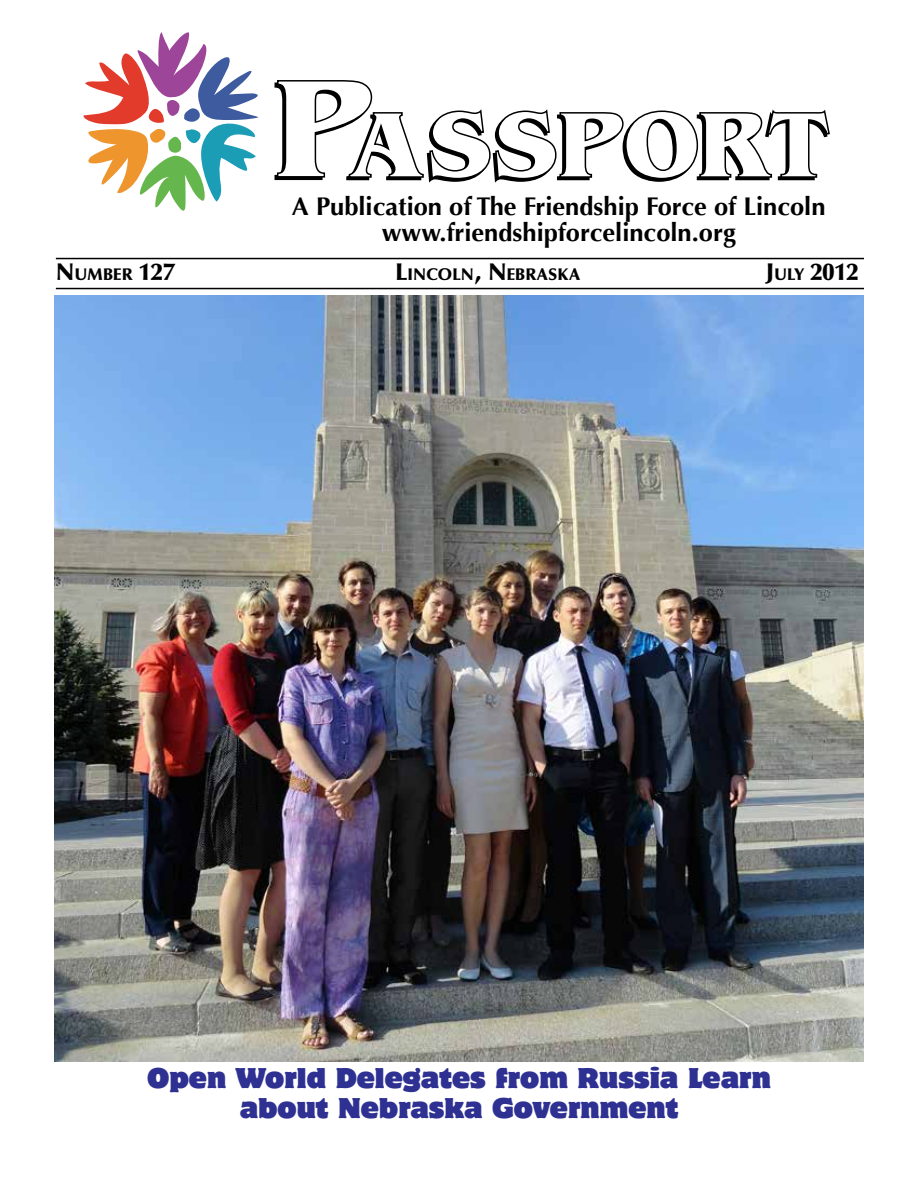
<style>
.page{position:relative;width:918px;height:1188px;background:#fff}
.page>*{position:absolute;margin:0;border:0;box-sizing:border-box;transform-origin:0 0}
.t1{font:700 25.5px/25.5px "Optima";color:#000;text-align:center}
.t2{font:25.5px/30.6px "Motter Corpus Std";color:#2e3192;text-align:center}
.t3{font:900 24px "Optima LT Std";color:#000}
.t4{font:900 16.8px "Optima LT Std";color:#000}
.s1{font-size:24px}
.s2{font-size:16.8px}
</style>
<div class="page">
<svg style="left:274px;top:80px;width:556px;height:103px"></svg>
<svg style="left:84px;top:32px;width:174px;height:179px"></svg>
<hr style="left:56px;top:258px;width:808px;height:1px;background:#000">
<hr style="left:56px;top:288px;width:808px;height:1px;background:#000">
<img style="left:54px;top:295px;width:810px;height:767px">
<p class="t1" style="left:292px;top:194px;width:535px">A Publication of The Friendship Force of Lincoln www.friendshipforcelincoln.org</p>
<p class="t4" style="left:56px;top:265px;width:121px"><span class="s1">N</span>UMBER <span class="s1">127</span></p>
<p class="t4" style="left:396px;top:265px;width:186px"><span class="s1">L</span>INCOLN<span class="s1">, N</span>EBRASKA</p>
<p class="t3" style="left:766px;top:258px;width:94px">J<span class="s2">ULY</span> 2012</p>
<p class="t2" style="left:147px;top:1062px;width:625px">Open World Delegates from Russia Learn about Nebraska Government</p>
</div>
